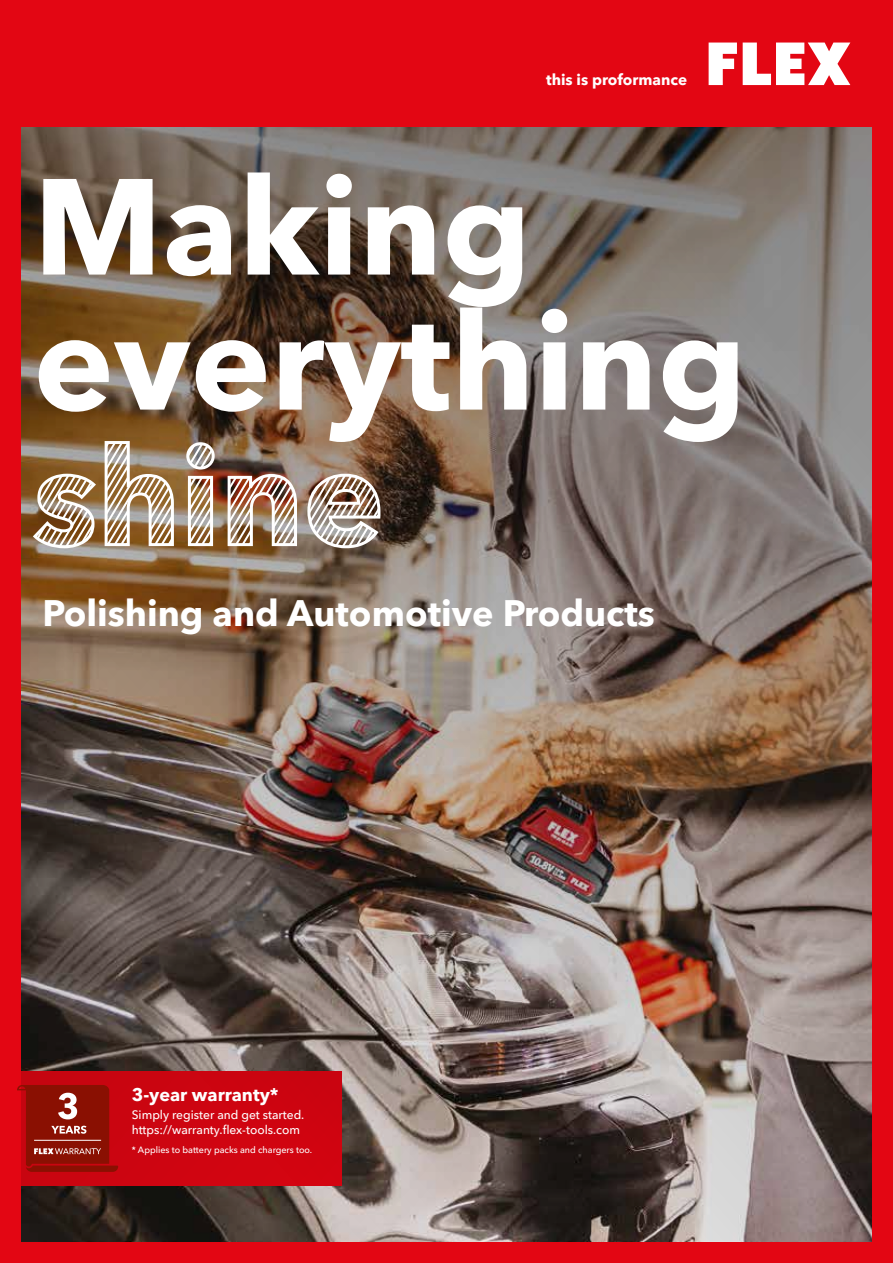
<style>
.page{position:relative;width:893px;height:1263px;background:#e30613}
.page>*{position:absolute;margin:0;border:0;box-sizing:border-box;transform-origin:0 0}
.t1{font:700 36px "Avenir Next W1 G";color:#fff}
.t2{font:700 18px "Avenir Next W1 G";color:#fff}
.t3{font:700 15.15px "Avenir Next W1 G";color:#fff}
.t4{font:500 12px/14.4px "Avenir Next W1 G";color:#fff}
.t5{font:500 9px "Avenir Next W1 G";color:#fff}
</style>
<div class="page">
<svg style="left:709px;top:43px;width:28px;height:42px"></svg>
<svg style="left:743px;top:43px;width:107px;height:42px"></svg>
<img style="left:21px;top:128px;width:851px;height:1114px">
<img style="left:31px;top:439px;width:351px;height:111px">
<svg style="left:39px;top:307px;width:698px;height:135px;background:#a39486"></svg>
<svg style="left:43px;top:172px;width:479px;height:135px;background:#a0968d"></svg>
<svg style="left:17px;top:1085px;width:101px;height:87px;background:#9f1f17"></svg>
<p class="t3" style="left:546px;top:68px;width:143px">this is proformance</p>
<h1 class="t1" style="left:43px;top:585px;width:614px">Polishing and Automotive Products</h1>
<h2 class="t2" style="left:132px;top:1080px;width:148px">3-year warranty*</h2>
<p class="t4" style="left:132px;top:1107px;width:174px">Simply register and get started. https://warranty.flex-tools.com</p>
<p class="t5" style="left:132px;top:1142px;width:182px">* Applies to battery packs and chargers too.</p>
</div>
